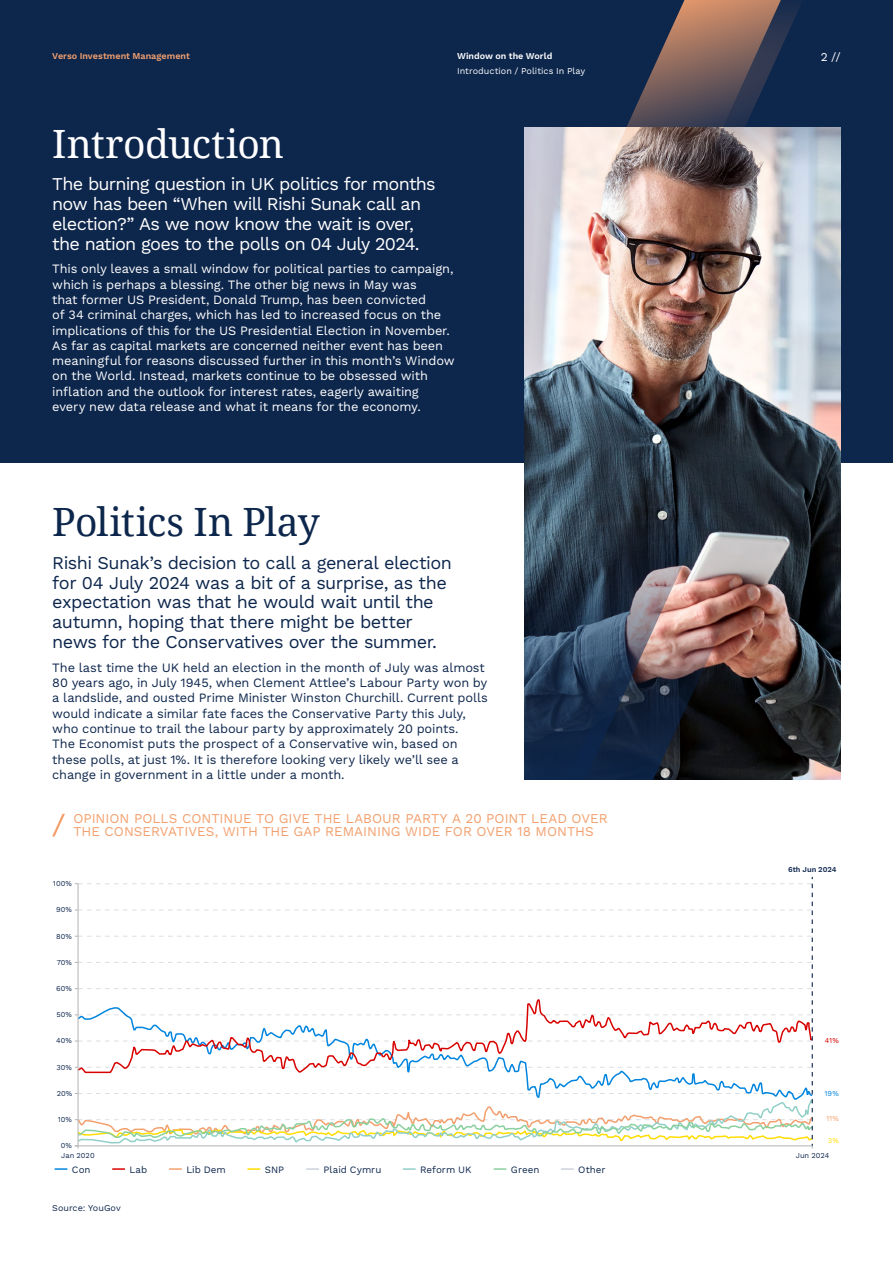
<style>
.page{position:relative;width:893px;height:1263px;background:#fff}
.page>*{position:absolute;margin:0;border:0;box-sizing:border-box;transform-origin:0 0}
.t1{font:39px "Droid Serif";letter-spacing:-.02em;color:#0d264c}
.t2{font:39px "Droid Serif";letter-spacing:-.015em;color:#fff}
.t3{font:18px/19.8px "Work Sans";letter-spacing:-.03em;color:#0d264c}
.t4{font:18px/19.8px "Work Sans";letter-spacing:-.045em;color:#fff}
.t5{font:13.5px/13.5px "Work Sans";color:#f3a06e}
.t6{font:12.75px/15.3px "Work Sans";letter-spacing:-.01em;color:#fff}
.t7{font:12.75px/15.3px "Work Sans";letter-spacing:-.01em;color:#0d264c}
.t8{font:12px "Work Sans";color:#fff}
.t9{font:9.75px "Work Sans";color:#0d264d}
.t10{font:9px "Work Sans";color:#fff}
.t11{font:600 9px "Work Sans";color:#f3a06e}
.t12{font:600 9px "Work Sans";color:#fff}
.t13{font:9px "Work Sans";color:#0d264c}
.t14{font:7.5px "Work Sans";letter-spacing:.005em;color:#0d264d}
.t15{font:600 7.5px "Work Sans";letter-spacing:.005em;color:#0d264d}
.t16{font:7.5px "Work Sans";color:#d80200}
.t17{font:7.5px "Work Sans";color:#0285df}
.t18{font:7.5px "Work Sans";color:#f3a06e}
.t19{font:7.5px "Work Sans";color:#fd0}
</style>
<div class="page">
<div style="left:0;top:0;width:893px;height:462px;background:#0d264c"></div>
<img style="left:525px;top:128px;width:316px;height:652px">
<svg style="left:601px;top:0;width:240px;height:193px"></svg>
<svg style="left:525px;top:489px;width:192px;height:291px;background:#364354"></svg>
<img style="left:561px;top:595px;width:176px;height:185px">
<svg style="left:52px;top:814px;width:13px;height:22px"></svg>
<svg style="left:55px;top:1168px;width:12px;height:2px"></svg>
<svg style="left:112px;top:1168px;width:13px;height:2px"></svg>
<svg style="left:169px;top:1168px;width:13px;height:2px"></svg>
<svg style="left:247px;top:1168px;width:13px;height:2px"></svg>
<svg style="left:306px;top:1168px;width:13px;height:2px"></svg>
<svg style="left:403px;top:1168px;width:13px;height:2px"></svg>
<svg style="left:494px;top:1168px;width:12px;height:2px"></svg>
<svg style="left:561px;top:1168px;width:13px;height:2px"></svg>
<svg style="left:75px;top:877px;width:738px;height:271px"></svg>
<hr style="left:78px;top:883px;width:1px;height:263px;background:#b2b2b2">
<hr style="left:78px;top:1145px;width:735px;height:1px;background:#b2b2b2">
<p class="t11" style="left:52px;top:51px;width:139px">Verso Investment Management</p>
<p class="t8" style="left:821px;top:50px;width:21px">2 //</p>
<p class="t12" style="left:457px;top:51px;width:97px">Window on the World</p>
<p class="t10" style="left:457px;top:66px;width:130px">Introduction / Politics In Play</p>
<h1 class="t2" style="left:52px;top:117px;width:233px">Introduction</h1>
<h2 class="t4" style="left:52px;top:175px;width:385px">The burning question in UK politics for months now has been “When will Rishi Sunak call an election?” As we now know the wait is over, the nation goes to the polls on 04 July 2024.</h2>
<p class="t6" style="left:52px;top:262px;width:404px">This only leaves a small window for political parties to campaign, which is perhaps a blessing. The other big news in May was<br>that former US President, Donald Trump, has been convicted<br>of 34 criminal charges, which has led to increased focus on the implications of this for the US Presidential Election in November.<br>As far as capital markets are concerned neither event has been meaningful for reasons discussed further in this month’s Window on the World. Instead, markets continue to be obsessed with inflation and the outlook for interest rates, eagerly awaiting every new data release and what it means for the economy.</p>
<h1 class="t1" style="left:52px;top:495px;width:269px">Politics In Play</h1>
<h2 class="t3" style="left:52px;top:554px;width:401px">Rishi Sunak’s decision to call a general election for 04 July 2024 was a bit of a surprise, as the expectation was that he would wait until the autumn, hoping that there might be better news for the Conservatives over the summer.</h2>
<p class="t7" style="left:52px;top:660px;width:437px">The last time the UK held an election in the month of July was almost 80 years ago, in July 1945, when Clement Attlee’s Labour Party won by a landslide, and ousted Prime Minister Winston Churchill. Current polls would indicate a similar fate faces the Conservative Party this July, who continue to trail the labour party by approximately 20 points.<br>The Economist puts the prospect of a Conservative win, based on these polls, at just 1%. It is therefore looking very likely we’ll see a change in government in a little under a month.</p>
<p class="t5" style="left:73px;top:812px;width:536px">OPINION POLLS CONTINUE TO GIVE THE LABOUR PARTY A 20 POINT LEAD OVER<br>THE CONSERVATIVES, WITH THE GAP REMAINING WIDE FOR OVER 18 MONTHS</p>
<p class="t14" style="left:53px;top:879px;width:21px">100%</p>
<p class="t14" style="left:56px;top:905px;width:17px">90%</p>
<p class="t14" style="left:56px;top:931px;width:17px">80%</p>
<p class="t14" style="left:57px;top:958px;width:17px">70%</p>
<p class="t14" style="left:56px;top:984px;width:17px">60%</p>
<p class="t14" style="left:56px;top:1010px;width:17px">50%</p>
<p class="t14" style="left:56px;top:1036px;width:17px">40%</p>
<p class="t14" style="left:56px;top:1063px;width:17px">30%</p>
<p class="t14" style="left:57px;top:1089px;width:17px">20%</p>
<p class="t14" style="left:58px;top:1115px;width:16px">10%</p>
<p class="t14" style="left:61px;top:1141px;width:13px">0%</p>
<p class="t15" style="left:788px;top:865px;width:50px">6th Jun 2024</p>
<p class="t16" style="left:825px;top:1036px;width:15px">41%</p>
<p class="t17" style="left:824px;top:1089px;width:16px">19%</p>
<p class="t18" style="left:826px;top:1114px;width:14px">11%</p>
<p class="t19" style="left:828px;top:1136px;width:12px">3%</p>
<p class="t14" style="left:61px;top:1151px;width:35px">Jan 2020</p>
<p class="t14" style="left:796px;top:1151px;width:35px">Jun 2024</p>
<p class="t9" style="left:72px;top:1163px;width:20px">Con</p>
<p class="t9" style="left:130px;top:1163px;width:19px">Lab</p>
<p class="t9" style="left:186px;top:1163px;width:41px">Lib Dem</p>
<p class="t9" style="left:265px;top:1163px;width:21px">SNP</p>
<p class="t9" style="left:324px;top:1163px;width:59px">Plaid Cymru</p>
<p class="t9" style="left:420px;top:1163px;width:53px">Reform UK</p>
<p class="t9" style="left:511px;top:1163px;width:30px">Green</p>
<p class="t9" style="left:578px;top:1163px;width:29px">Other</p>
<p class="t13" style="left:52px;top:1202px;width:70px">Source: YouGov</p>
</div>
